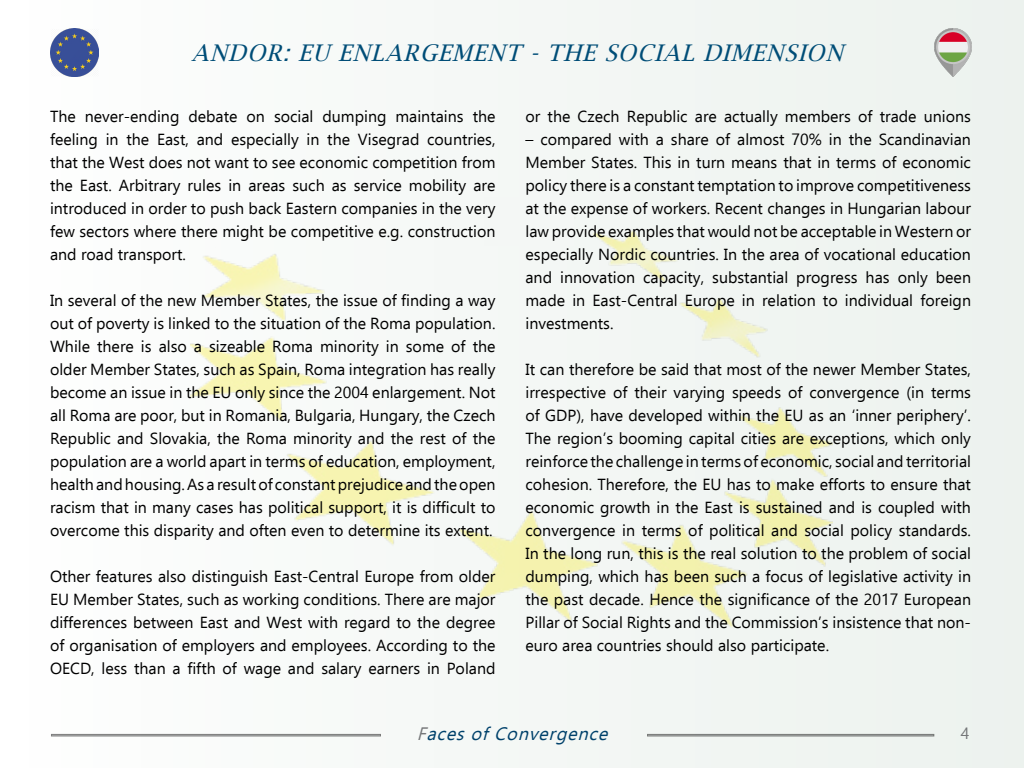
<style>
.page{position:relative;width:1024px;height:768px;background:#f4f8f5}
.page>*{position:absolute;margin:0;border:0;box-sizing:border-box;transform-origin:0 0}
.t1{font:italic 23px "Lucida Bright";color:#004d77}
.t2{font:italic 18px "Ebrima";color:#00416b}
.t3{font:16px/23px "Ebrima";color:#000;text-align:justify}
.t4{font:16px "Ebrima";color:#757779}
.s1{color:#757779}
</style>
<div class="page">
<img style="left:191px;top:217px;width:642px;height:410px">
<img style="left:50px;top:28px;width:49px;height:48px">
<img style="left:934px;top:28px;width:38px;height:48px">
<div style="left:484px;top:197px;width:90px;height:48px;background:#f4f7f5"></div>
<div style="left:304px;top:210px;width:47px;height:30px;background:#f8faf8"></div>
<h1 class="t1" style="left:192px;top:40px;width:660px">ANDOR: EU ENLARGEMENT - THE SOCIAL DIMENSION</h1>
<p class="t3" style="left:50px;top:105px;width:447px">The never-ending debate on social dumping maintains the feeling in the East, and especially in the Visegrad countries, that the West does not want to see economic competition from the East. Arbitrary rules in areas such as service mobility are introduced in order to push back Eastern companies in the very few sectors where there might be competitive e.g. construction and road transport.</p>
<p class="t3" style="left:50px;top:289px;width:447px">In several of the new Member States, the issue of finding a way out of poverty is linked to the situation of the Roma population.<br>While there is also a sizeable Roma minority in some of the older Member States, such as Spain, Roma integration has really become an issue in the EU only since the 2004 enlargement. Not all Roma are poor, but in Romania, Bulgaria, Hungary, the Czech Republic and Slovakia, the Roma minority and the rest of the population are a world apart in terms of education, employment, health and housing. As a result of constant prejudice and the open racism that in many cases has political support, it is difficult to overcome this disparity and often even to determine its extent.</p>
<p class="t3" style="left:50px;top:565px;width:447px">Other features also distinguish East-Central Europe from older EU Member States, such as working conditions. There are major differences between East and West with regard to the degree of organisation of employers and employees. According to the OECD, less than a fifth of wage and salary earners in Poland</p>
<p class="t3" style="left:526px;top:105px;width:447px">or the Czech Republic are actually members of trade unions</p>
<p class="t3" style="left:526px;top:128px;width:447px">– compared with a share of almost 70% in the Scandinavian Member States. This in turn means that in terms of economic policy there is a constant temptation to improve competitiveness at the expense of workers. Recent changes in Hungarian labour law provide examples that would not be acceptable in Western or especially Nordic countries. In the area of vocational education and innovation capacity, substantial progress has only been made in East-Central Europe in relation to individual foreign investments.</p>
<p class="t3" style="left:526px;top:358px;width:447px">It can therefore be said that most of the newer Member States, irrespective of their varying speeds of convergence (in terms of GDP), have developed within the EU as an ‘inner periphery’.<br>The region’s booming capital cities are exceptions, which only reinforce the challenge in terms of economic, social and territorial cohesion. Therefore, the EU has to make efforts to ensure that economic growth in the East is sustained and is coupled with convergence in terms of political and social policy standards.<br>In the long run, this is the real solution to the problem of social dumping, which has been such a focus of legislative activity in the past decade. Hence the significance of the 2017 European Pillar of Social Rights and the Commission’s insistence that non&shy;euro area countries should also participate.</p>
<p class="t2" style="left:417px;top:721px;width:199px"><span class="s1">F</span>acesofConvergence</p>
<p class="t4" style="left:961px;top:722px;width:10px">4</p>
</div>
